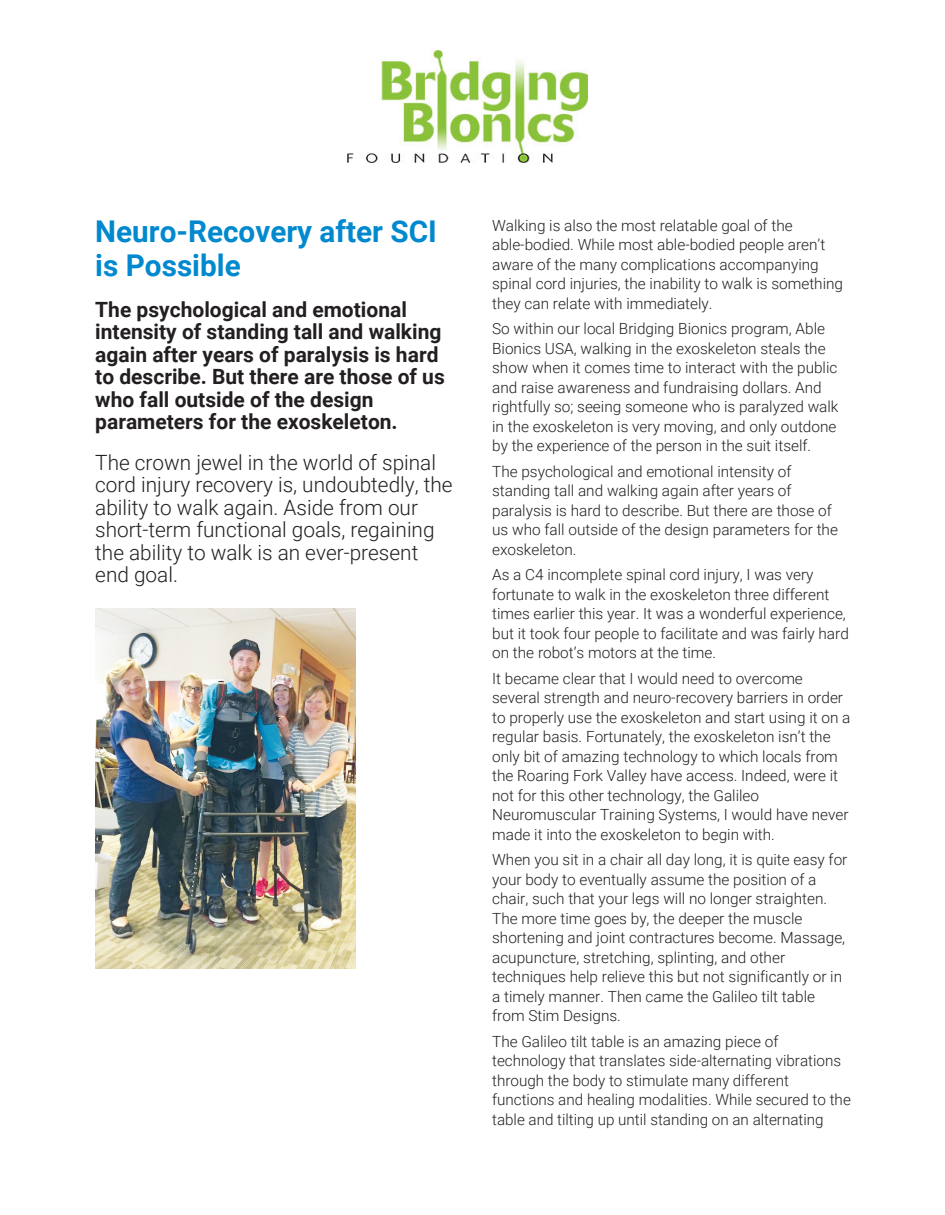
<style>
.page{position:relative;width:945px;height:1215px;background:#fff}
.page>*{position:absolute;margin:0;border:0;box-sizing:border-box;transform-origin:0 0}
.t1{font:700 30px/34.5px "Roboto";color:#0089cf}
.t2{font:700 21px/22.5px "Roboto";color:#231f20}
.t3{font:300 21px/22.5px "Roboto";color:#231f20}
.t4{font:300 15.3px/19.5px "Roboto";color:#231f20}
</style>
<div class="page">
<img style="left:95px;top:608px;width:261px;height:361px">
<img style="left:348px;top:50px;width:239px;height:113px">
<h1 class="t1" style="left:95px;top:213px;width:343px">Neuro-Recovery after SCI is Possible</h1>
<h2 class="t2" style="left:95px;top:297px;width:351px">The psychological and emotional intensity of standing tall and walking again after years of paralysis is hard to describe. But there are those of us who fall outside of the design parameters for the exoskeleton.</h2>
<h2 class="t3" style="left:95px;top:450px;width:359px">The crown jewel in the world of spinal cord injury recovery is, undoubtedly, the ability to walk again. Aside from our short-term functional goals, regaining the ability to walk is an ever-present end goal.</h2>
<p class="t4" style="left:492px;top:215px;width:352px">Walking is also the most relatable goal of the able-bodied. While most able-bodied people aren’t aware of the many complications accompanying spinal cord injuries, the inability to walk is something they can relate with immediately.</p>
<p class="t4" style="left:492px;top:318px;width:348px">So within our local Bridging Bionics program, Able Bionics USA, walking in the exoskeleton steals the show when it comes time to interact with the public and raise awareness and fundraising dollars. And rightfully so; seeing someone who is paralyzed walk in the exoskeleton is very moving, and only outdone by the experience of the person in the suit itself.</p>
<p class="t4" style="left:492px;top:461px;width:347px">The psychological and emotional intensity of standing tall and walking again after years of paralysis is hard to describe. But there are those of us who fall outside of the design parameters for the exoskeleton.</p>
<p class="t4" style="left:492px;top:564px;width:358px">As a C4 incomplete spinal cord injury, I was very fortunate to walk in the exoskeleton three different times earlier this year. It was a wonderful experience, but it took four people to facilitate and was fairly hard on the robot’s motors at the time.</p>
<p class="t4" style="left:492px;top:668px;width:360px">It became clear that I would need to overcome several strength and neuro-recovery barriers in order to properly use the exoskeleton and start using it on a regular basis. Fortunately, the exoskeleton isn’t the only bit of amazing technology to which locals from the Roaring Fork Valley have access. Indeed, were it not for this other technology, the Galileo Neuromuscular Training Systems, I would have never made it into the exoskeleton to begin with.</p>
<p class="t4" style="left:492px;top:849px;width:357px">When you sit in a chair all day long, it is quite easy for your body to eventually assume the position of a chair, such that your legs will no longer straighten.<br>The more time goes by, the deeper the muscle shortening and joint contractures become. Massage, acupuncture, stretching, splinting, and other techniques help relieve this but not significantly or in a timely manner. Then came the Galileo tilt table from Stim Designs.</p>
<p class="t4" style="left:492px;top:1031px;width:360px">The Galileo tilt table is an amazing piece of technology that translates side-alternating vibrations through the body to stimulate many different functions and healing modalities. While secured to the table and tilting up until standing on an alternating</p>
</div>
